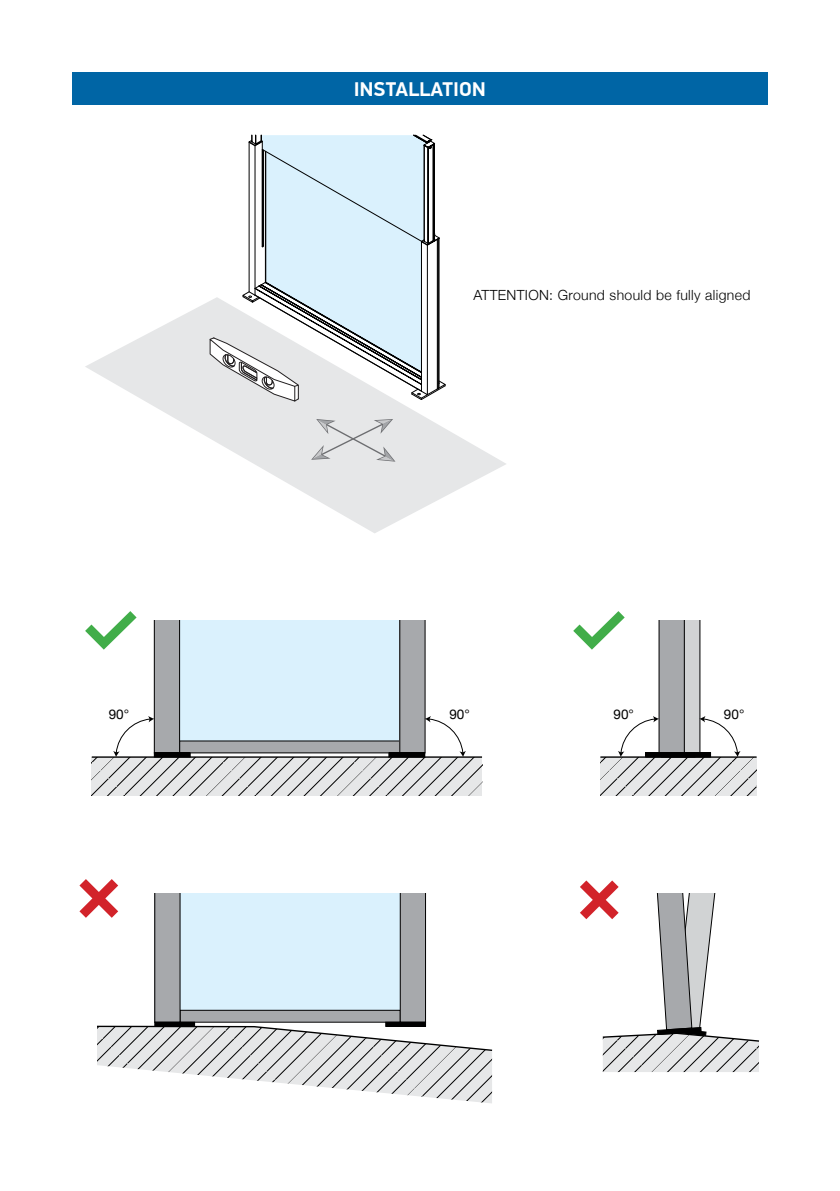
<style>
.page{position:relative;width:840px;height:1191px;background:#fff}
.page>*{position:absolute;margin:0;border:0;box-sizing:border-box;transform-origin:0 0}
.t1{font:700 20px "PF Din Display Pro";letter-spacing:.01em;color:#fff}
.t2{font:300 14px "Helvetica Neue";letter-spacing:.025em;color:#000}
.t3{font:13.4px "Helvetica Neue";letter-spacing:.005em;color:#000}
</style>
<div class="page">
<div style="left:72px;top:72px;width:695px;height:32px;background:#0065a5"></div>
<svg style="left:85px;top:302px;width:421px;height:231px"></svg>
<svg style="left:92px;top:757px;width:390px;height:39px;background:#cfd0d1"></svg>
<div style="left:179px;top:596px;width:220px;height:145px;background:#daf1fd"></div>
<div style="left:179px;top:741px;width:220px;height:12px;background:#a7a9ac"></div>
<div style="left:399px;top:596px;width:26px;height:157px;background:#a7a9ac"></div>
<div style="left:399px;top:596px;width:26px;height:157px;border:1px solid #000"></div>
<div style="left:154px;top:596px;width:25px;height:157px;background:#a7a9ac"></div>
<div style="left:154px;top:596px;width:26px;height:157px;border:1px solid #000"></div>
<hr style="left:154px;top:753px;width:36px;height:4px;background:#000">
<div style="left:154px;top:752px;width:36px;height:5px;border:1px solid #000"></div>
<hr style="left:388px;top:753px;width:36px;height:4px;background:#000">
<div style="left:388px;top:752px;width:37px;height:5px;border:1px solid #000"></div>
<hr style="left:92px;top:756px;width:390px;height:1px;background:#000">
<div style="left:180px;top:866px;width:220px;height:144px;background:#daf1fd"></div>
<div style="left:180px;top:1010px;width:220px;height:12px;background:#a7a9ac"></div>
<div style="left:180px;top:1010px;width:220px;height:12px;border:1px solid #000"></div>
<div style="left:400px;top:866px;width:25px;height:156px;background:#a7a9ac"></div>
<div style="left:399px;top:865px;width:26px;height:157px;border:1px solid #000"></div>
<div style="left:155px;top:866px;width:25px;height:156px;background:#a7a9ac"></div>
<div style="left:154px;top:865px;width:26px;height:157px;border:1px solid #000"></div>
<hr style="left:155px;top:1022px;width:39px;height:4px;background:#000">
<div style="left:154px;top:1021px;width:41px;height:5px;border:1px solid #000"></div>
<hr style="left:385px;top:1022px;width:40px;height:4px;background:#000">
<div style="left:385px;top:1021px;width:40px;height:5px;border:1px solid #000"></div>
<svg style="left:97px;top:1025px;width:396px;height:78px"></svg>
<svg style="left:113px;top:716px;width:41px;height:41px"></svg>
<svg style="left:424px;top:716px;width:41px;height:41px"></svg>
<svg style="left:311px;top:419px;width:84px;height:42px;background:#d7d8da"></svg>
<svg style="left:209px;top:135px;width:237px;height:267px"></svg>
<div style="left:143px;top:585px;width:292px;height:35px;background:#fff"></div>
<svg style="left:600px;top:757px;width:156px;height:39px;background:#cfd0d1"></svg>
<div style="left:674px;top:596px;width:25px;height:157px;background:#d1d3d4"></div>
<hr style="left:661px;top:753px;width:49px;height:4px;background:#000">
<div style="left:660px;top:752px;width:50px;height:5px;border:1px solid #000"></div>
<div style="left:658px;top:596px;width:26px;height:157px;background:#a7a9ac"></div>
<hr style="left:645px;top:753px;width:49px;height:4px;background:#000">
<div style="left:645px;top:752px;width:50px;height:5px;border:1px solid #000"></div>
<hr style="left:600px;top:756px;width:156px;height:1px;background:#000">
<svg style="left:617px;top:716px;width:41px;height:41px"></svg>
<svg style="left:699px;top:716px;width:41px;height:41px"></svg>
<div style="left:648px;top:585px;width:81px;height:35px;background:#fff"></div>
<div style="left:141px;top:844px;width:292px;height:48px;background:#fff"></div>
<svg style="left:85px;top:611px;width:51px;height:38px"></svg>
<svg style="left:573px;top:611px;width:51px;height:38px"></svg>
<svg style="left:79px;top:879px;width:39px;height:38px"></svg>
<svg style="left:580px;top:880px;width:178px;height:192px"></svg>
<h1 class="t1" style="left:353px;top:77px;width:133px">INSTALLATION</h1>
<p class="t2" style="left:473px;top:284px;width:278px">ATTENTION: Ground should be fully aligned</p>
<p class="t3" style="left:109px;top:704px;width:22px">90°</p>
<p class="t3" style="left:449px;top:704px;width:22px">90°</p>
<p class="t3" style="left:613px;top:704px;width:22px">90°</p>
<p class="t3" style="left:723px;top:704px;width:22px">90°</p>
</div>
